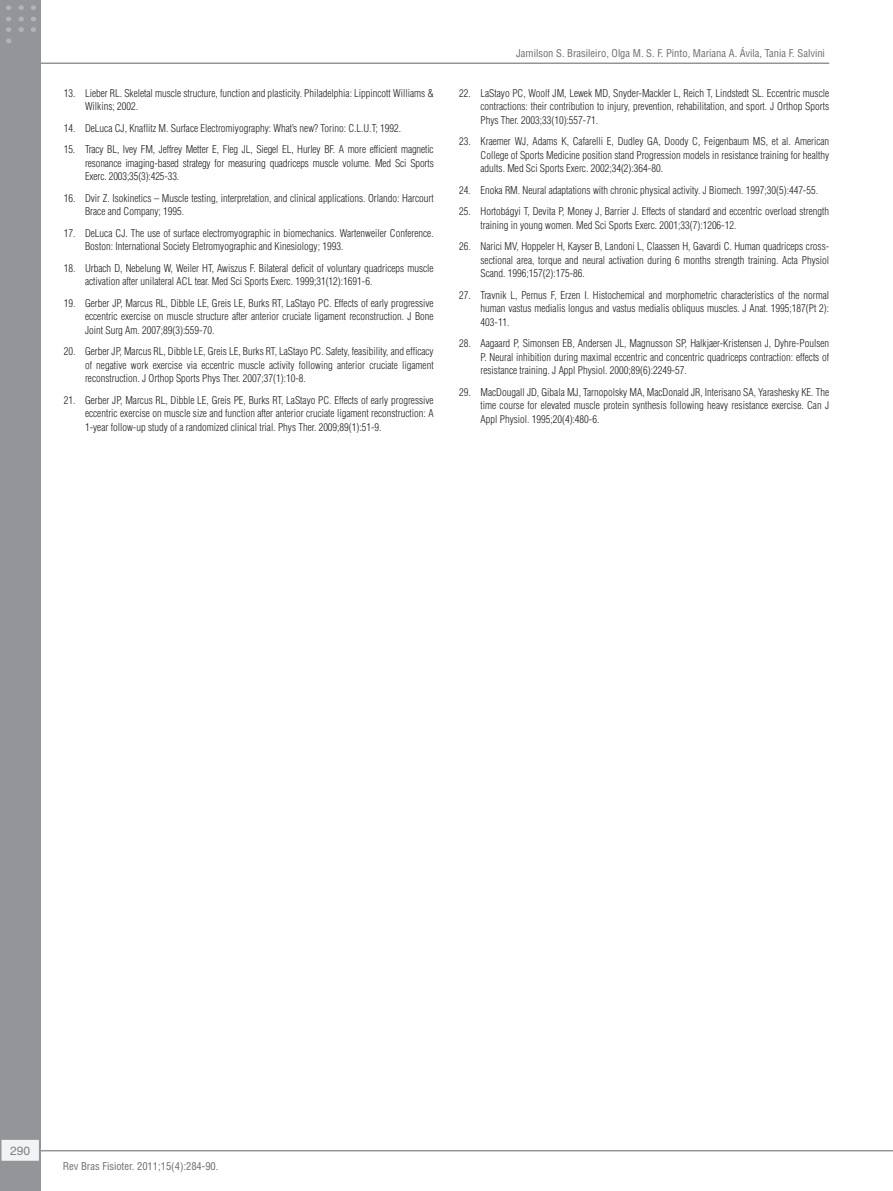
<style>
.page{position:relative;width:893px;height:1191px;background:#fff}
.page>*{position:absolute;margin:0;border:0;box-sizing:border-box;transform-origin:0 0}
.t1{font:12px "Helvetica LT Std";color:#808285}
.z05_4_referencias{font:300 condensed 10.5px/13.5px "Helvetica LT Std";color:#231f20;text-align:justify}
.t2{font:condensed 10.5px "Helvetica LT Std";color:#6c6d70}
</style>
<div class="page">
<hr style="left:14px;top:1150px;width:879px;height:1px;background:#939598">
<hr style="left:13px;top:62px;width:816px;height:2px;background:#939598">
<div style="left:0;top:0;width:40px;height:1191px;background:#939598"></div>
<div style="left:1px;top:1139px;width:39px;height:22px;background:#f2f3f4"></div>
<div style="left:0;top:1138px;width:40px;height:24px;border:2px solid #939598"></div>
<svg style="left:6px;top:39px;width:5px;height:4px"></svg>
<svg style="left:6px;top:27px;width:5px;height:5px"></svg>
<svg style="left:6px;top:17px;width:5px;height:4px"></svg>
<svg style="left:6px;top:5px;width:5px;height:5px"></svg>
<svg style="left:19px;top:27px;width:5px;height:5px"></svg>
<svg style="left:19px;top:17px;width:5px;height:4px"></svg>
<svg style="left:19px;top:5px;width:5px;height:5px"></svg>
<svg style="left:31px;top:27px;width:5px;height:5px"></svg>
<svg style="left:31px;top:17px;width:5px;height:4px"></svg>
<svg style="left:31px;top:5px;width:5px;height:5px"></svg>
<p class="z05_4_referencias" style="left:85px;top:86px;width:350px;text-indent:-21px">13. Lieber RL. Skeletal muscle structure, function and plasticity. Philadelphia: Lippincott Williams &amp;<br>Wilkins; 2002.</p>
<p class="z05_4_referencias" style="left:64px;top:121px;width:339px">14. DeLuca CJ, Knaflitz M. Surface Electromiyography: What’s new? Torino: C.L.U.T; 1992.</p>
<p class="z05_4_referencias" style="left:85px;top:143px;width:350px;text-indent:-21px">15. Tracy BL, Ivey FM, Jeffrey Metter E, Fleg JL, Siegel EL, Hurley BF. A more efficient magnetic resonance imaging-based strategy for measuring quadriceps muscle volume. Med Sci Sports Exerc. 2003;35(3):425-33.</p>
<p class="z05_4_referencias" style="left:85px;top:191px;width:350px;text-indent:-21px">16. Dvir Z. Isokinetics – Muscle testing, interpretation, and clinical applications. Orlando: Harcourt<br>Brace and Company; 1995.</p>
<p class="z05_4_referencias" style="left:85px;top:226px;width:350px;text-indent:-21px">17. DeLuca CJ. The use of surface electromyographic in biomechanics. Wartenweiler Conference.<br>Boston: International Society Eletromyographic and Kinesiology; 1993.</p>
<p class="z05_4_referencias" style="left:85px;top:261px;width:350px;text-indent:-21px">18. Urbach D, Nebelung W, Weiler HT, Awiszus F. Bilateral deficit of voluntary quadriceps muscle activation after unilateral ACL tear. Med Sci Sports Exerc. 1999;31(12):1691-6.</p>
<p class="z05_4_referencias" style="left:85px;top:296px;width:350px;text-indent:-21px">19. Gerber JP, Marcus RL, Dibble LE, Greis LE, Burks RT, LaStayo PC. Effects of early progressive eccentric exercise on muscle structure after anterior cruciate ligament reconstruction. J Bone Joint Surg Am. 2007;89(3):559-70.</p>
<p class="z05_4_referencias" style="left:85px;top:345px;width:350px;text-indent:-21px">20. Gerber JP, Marcus RL, Dibble LE, Greis LE, Burks RT, LaStayo PC. Safety, feasibility, and efficacy of negative work exercise via eccentric muscle activity following anterior cruciate ligament reconstruction. J Orthop Sports Phys Ther. 2007;37(1):10-8.</p>
<p class="z05_4_referencias" style="left:85px;top:393px;width:350px;text-indent:-21px">21. Gerber JP, Marcus RL, Dibble LE, Greis PE, Burks RT, LaStayo PC. Effects of early progressive eccentric exercise on muscle size and function after anterior cruciate ligament reconstruction: A 1-year follow-up study of a randomized clinical trial. Phys Ther. 2009;89(1):51-9.</p>
<p class="t2" style="left:516px;top:46px;width:310px">Jamilson S. Brasileiro, Olga M. S. F. Pinto, Mariana A. Ávila, Tania F. Salvini</p>
<p class="z05_4_referencias" style="left:480px;top:86px;width:350px;text-indent:-21px">22. LaStayo PC, Woolf JM, Lewek MD, Snyder-Mackler L, Reich T, Lindstedt SL. Eccentric muscle contractions: their contribution to injury, prevention, rehabilitation, and sport. J Orthop Sports Phys Ther. 2003;33(10):557-71.</p>
<p class="z05_4_referencias" style="left:480px;top:135px;width:350px;text-indent:-21px">23. Kraemer WJ, Adams K, Cafarelli E, Dudley GA, Doody C, Feigenbaum MS, et al. American College of Sports Medicine position stand Progression models in resistance training for healthy adults. Med Sci Sports Exerc. 2002;34(2):364-80.</p>
<p class="z05_4_referencias" style="left:459px;top:183px;width:360px">24. Enoka RM. Neural adaptations with chronic physical activity. J Biomech. 1997;30(5):447-55.</p>
<p class="z05_4_referencias" style="left:480px;top:205px;width:350px;text-indent:-21px">25. Hortobágyi T, Devita P, Money J, Barrier J. Effects of standard and eccentric overload strength training in young women. Med Sci Sports Exerc. 2001;33(7):1206-12.</p>
<p class="z05_4_referencias" style="left:480px;top:240px;width:350px;text-indent:-21px">26. Narici MV, Hoppeler H, Kayser B, Landoni L, Claassen H, Gavardi C. Human quadriceps cross&shy;sectional area, torque and neural activation during 6 months strength training. Acta Physiol Scand. 1996;157(2):175-86.</p>
<p class="z05_4_referencias" style="left:480px;top:288px;width:350px;text-indent:-21px">27. Travnik L, Pernus F, Erzen I. Histochemical and morphometric characteristics of the normal human vastus medialis longus and vastus medialis obliquus muscles. J Anat. 1995;187(Pt 2):<br>403-11.</p>
<p class="z05_4_referencias" style="left:480px;top:337px;width:350px;text-indent:-21px">28. Aagaard P, Simonsen EB, Andersen JL, Magnusson SP, Halkjaer-Kristensen J, Dyhre-Poulsen P. Neural inhibition during maximal eccentric and concentric quadriceps contraction: effects of resistance training. J Appl Physiol. 2000;89(6):2249-57.</p>
<p class="z05_4_referencias" style="left:480px;top:385px;width:350px;text-indent:-21px">29. MacDougall JD, Gibala MJ, Tarnopolsky MA, MacDonald JR, Interisano SA, Yarashesky KE. The time course for elevated muscle protein synthesis following heavy resistance exercise. Can J Appl Physiol. 1995;20(4):480-6.</p>
<p class="t1" style="left:10px;top:1143px;width:22px">290</p>
<p class="t2" style="left:63px;top:1160px;width:157px">Rev Bras Fisioter. 2011;15(4):284-90.</p>
</div>
